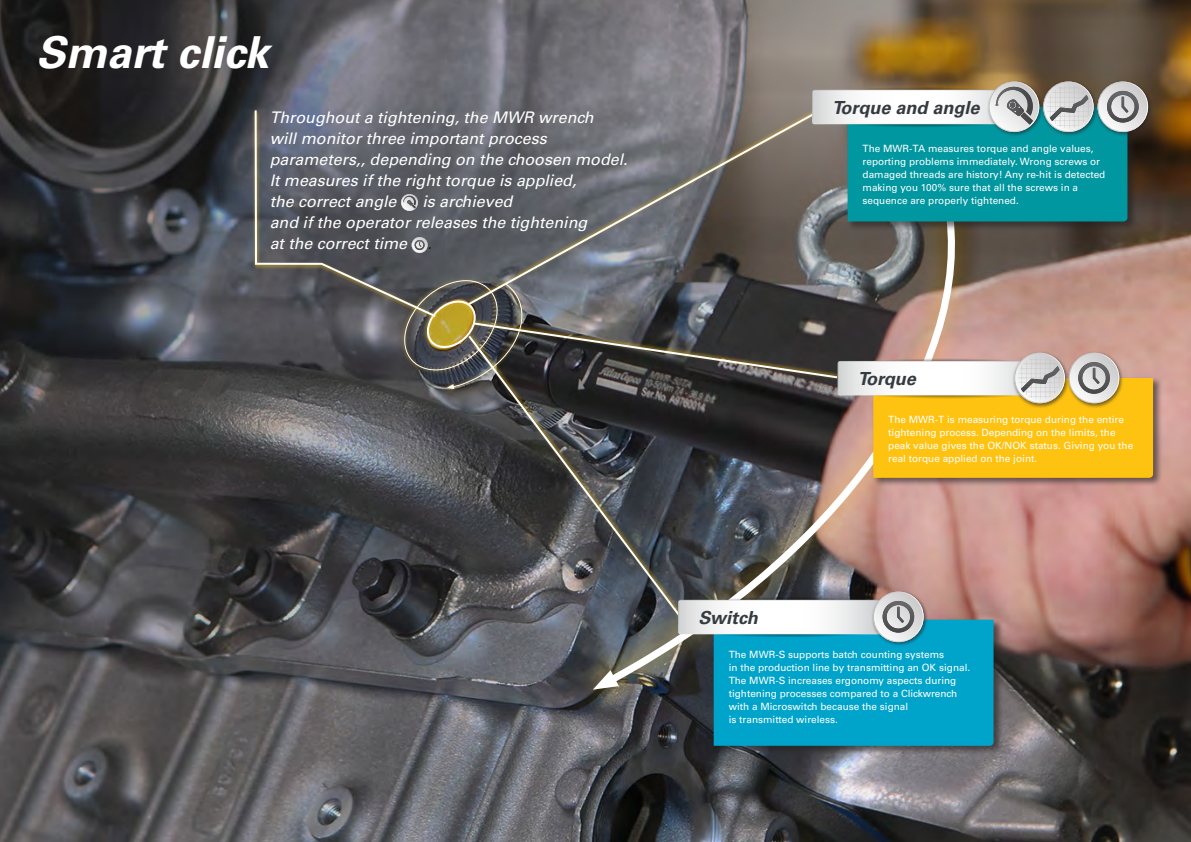
<style>
.page{position:relative;width:1191px;height:842px;background:#fff}
.page>*{position:absolute;margin:0;border:0;box-sizing:border-box;transform-origin:0 0}
.First_spread_headlin{font:italic 700 44px "Univers LT Std";color:#fff}
.Bred_PRINT{font:italic 700 18px "Univers LT Std";color:#353b40}
.Idatext_kursiv{font:italic 16px/21px "Univers LT Std";color:#fff}
.Idatext_kursiv-2{font:italic 16px "Univers LT Std";color:#231f20}
.Bred_PRINT-2{font:10px/13px "Univers LT Std";color:#fff}
</style>
<div class="page">
<img style="left:0;top:0;width:1191px;height:842px">
<svg style="left:179px;top:85px;width:75px;height:304px;background:#46494f"></svg>
<svg style="left:407px;top:478px;width:708px;height:252px;background:#746160"></svg>
<img style="left:596px;top:478px;width:405px;height:214px">
<svg style="left:593px;top:670px;width:26px;height:20px"></svg>
<svg style="left:463px;top:478px;width:229px;height:189px;background:#676a6e"></svg>
<svg style="left:466px;top:478px;width:223px;height:150px;background:#4f5155"></svg>
<svg style="left:463px;top:34px;width:379px;height:48px;background:#817d80"></svg>
<div style="left:986px;top:80px;width:57px;height:57px;background:#231f20;opacity:.6"></div>
<div style="left:1041px;top:80px;width:57px;height:57px;background:#231f20;opacity:.6"></div>
<div style="left:1095px;top:80px;width:57px;height:57px;background:#231f20;opacity:.6"></div>
<div style="left:712px;top:618px;width:291px;height:137px;background:#231f20;opacity:.6"></div>
<div style="left:871px;top:590px;width:57px;height:57px;background:#231f20;opacity:.6"></div>
<svg style="left:678px;top:592px;width:315px;height:154px;background:#38a2ba"></svg>
<svg style="left:469px;top:478px;width:373px;height:13px;background:#4f4f53"></svg>
<div style="left:872px;top:376px;width:291px;height:111px;background:#231f20;opacity:.6"></div>
<img style="left:254px;top:82px;width:899px;height:396px">
<p class="First_spread_headlin" style="left:36px;top:27px;width:234px">Smart click</p>
<p class="Idatext_kursiv" style="left:270px;top:107px;width:359px">Throughout a tightening, the MWR wrench<br>will monitor three important process parameters,, depending on the choosen model.<br>It measures if the right torque is applied,<br>the correct angle</p>
<p class="Idatext_kursiv" style="left:270px;top:191px;width:319px;text-indent:153px">is archieved<br>and if the operator releases the tightening at the correct time</p>
<p class="Idatext_kursiv-2" style="left:427px;top:234px;width:6px">.</p>
<p class="Bred_PRINT" style="left:832px;top:97px;width:149px">Torque and angle</p>
<p class="Bred_PRINT-2" style="left:862px;top:142px;width:244px">The MWR-TA measures torque and angle values, reporting problems immediately. Wrong screws or damaged threads are history! Any re-hit is detected making you 100% sure that all the screws in a sequence are properly tightened.</p>
<p class="Bred_PRINT" style="left:858px;top:368px;width:60px">Torque</p>
<p class="Bred_PRINT" style="left:698px;top:607px;width:61px">Switch</p>
<p class="Bred_PRINT-2" style="left:888px;top:413px;width:246px">The MWR-T is measuring torque during the entire tightening process. Depending on the limits, the peak value gives the OK/NOK status. Giving you the real torque applied on the joint.</p>
<p class="Bred_PRINT-2" style="left:728px;top:648px;width:243px">The MWR-S supports batch counting systems<br>in the production line by transmitting an OK signal.<br>The MWR-S increases ergonomy aspects during tightening processes compared to a Clickwrench with a Microswitch because the signal<br>is transmitted wireless.</p>
</div>
